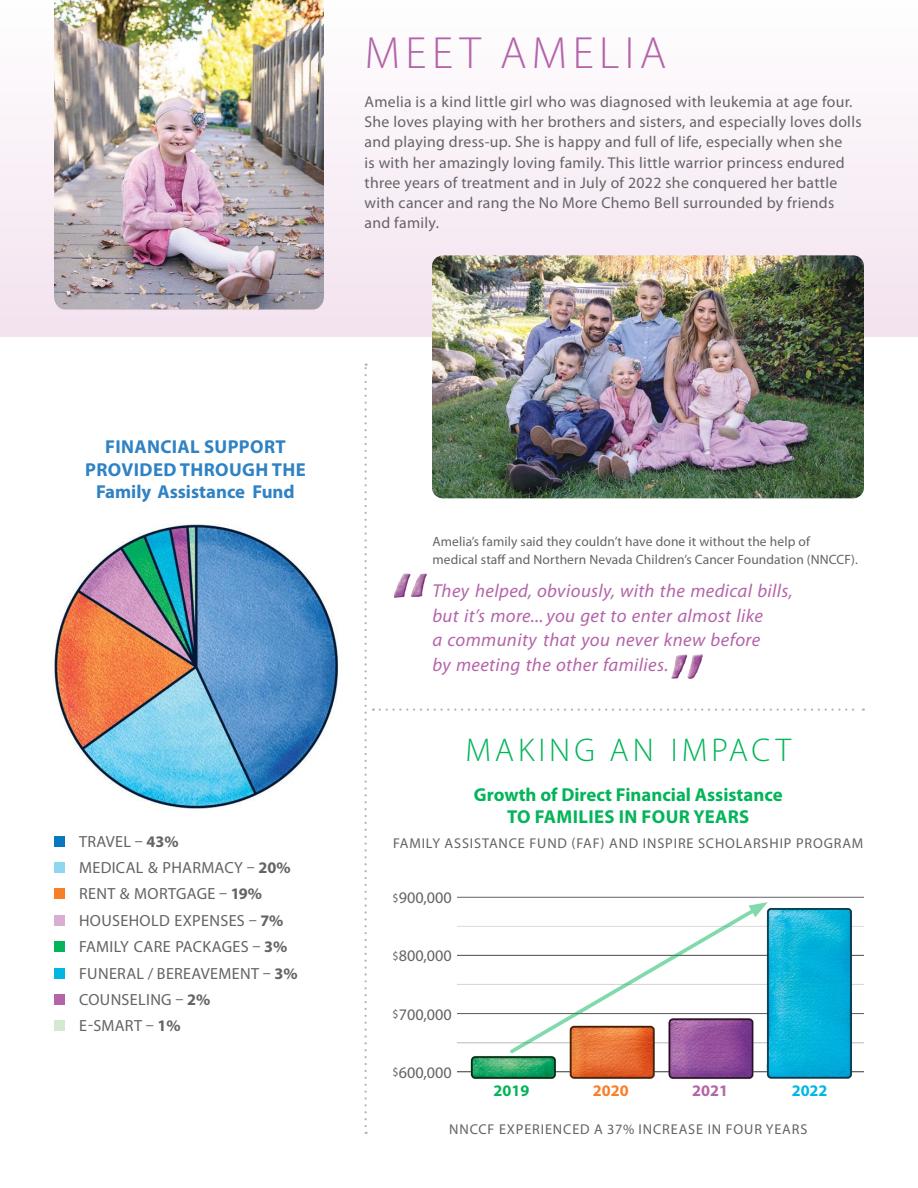
<style>
.page{position:relative;width:918px;height:1188px;background:#fff}
.page>*{position:absolute;margin:0;border:0;box-sizing:border-box;transform-origin:0 0}
.t1{font:300 45.3px "Myriad Pro";letter-spacing:.12em;color:#b464a9}
.t2{font:300 33px "Myriad Pro";letter-spacing:.12em;color:#04b459}
.t3{font:italic 18.75px/24.8px "Myriad Pro";letter-spacing:.02em;color:#b464a9}
.t4{font:700 18.75px/22.5px "Myriad Pro";letter-spacing:.02em;color:#2f82c4;text-align:center}
.t5{font:700 18.75px/22.5px "Myriad Pro";color:#04b459;text-align:center}
.t6{font:16.2px/26.4px "Myriad Pro";letter-spacing:.02em;color:#656365}
.t7{font:700 16.2px "Myriad Pro";color:#04b459}
.t8{font:700 16.2px "Myriad Pro";color:#f87f2a}
.t9{font:700 16.2px "Myriad Pro";color:#b464a9}
.t10{font:700 16.2px "Myriad Pro";color:#00b7e3}
.t11{font:15.75px/20.2px "Myriad Pro";letter-spacing:.02em;color:#656365}
.t12{font:14.25px "Myriad Pro";letter-spacing:.06em;color:#656365}
.t13{font:13.5px/18px "Myriad Pro";letter-spacing:.01em;color:#656365}
.s1{font-weight:700}
.s2{font-size:12.15px}
</style>
<div class="page">
<div style="left:0;top:0;width:918px;height:337px;background:linear-gradient(to bottom,#fefefe,#f3e2ef)"></div>
<svg style="left:364px;top:364px;width:3px;height:762px"></svg>
<img style="left:432px;top:255px;width:432px;height:243px">
<img style="left:54px;top:0;width:270px;height:310px">
<img style="left:53px;top:524px;width:286px;height:286px">
<div style="left:54px;top:941px;width:11px;height:11px;background:#04b459"></div>
<div style="left:54px;top:1020px;width:11px;height:11px;background:#d3ead0"></div>
<div style="left:54px;top:888px;width:11px;height:11px;background:#f87f2a"></div>
<div style="left:54px;top:994px;width:11px;height:11px;background:#b464a9"></div>
<div style="left:54px;top:915px;width:11px;height:11px;background:#d8aed1"></div>
<div style="left:54px;top:968px;width:11px;height:10px;background:#00b7e3"></div>
<div style="left:54px;top:862px;width:11px;height:11px;background:#8dd7f1"></div>
<div style="left:54px;top:836px;width:11px;height:11px;background:#0778be"></div>
<hr style="left:457px;top:897px;width:407px;height:1px;background:#656365">
<hr style="left:457px;top:926px;width:407px;height:1px;background:#dbdadb">
<hr style="left:457px;top:955px;width:407px;height:1px;background:#656365">
<hr style="left:457px;top:984px;width:407px;height:1px;background:#dbdadb">
<hr style="left:457px;top:1013px;width:407px;height:1px;background:#656365">
<hr style="left:457px;top:1042px;width:407px;height:1px;background:#dbdadb">
<hr style="left:457px;top:1071px;width:407px;height:1px;background:#656365">
<img style="left:459px;top:908px;width:400px;height:171px">
<svg style="left:510px;top:902px;width:258px;height:151px"></svg>
<svg style="left:380px;top:708px;width:484px;height:3px"></svg>
<svg style="left:394px;top:573px;width:33px;height:25px"></svg>
<svg style="left:671px;top:654px;width:32px;height:25px"></svg>
<h1 class="t1" style="left:365px;top:26px;width:303px">MEET AMELIA</h1>
<p class="t11" style="left:364px;top:91px;width:499px">Amelia is a kind little girl who was diagnosed with leukemia at age four.<br>She loves playing with her brothers and sisters, and especially loves dolls and playing dress-up. She is happy and full of life, especially when she<br>is with her amazingly loving family. This little warrior princess endured three years of treatment and in July of 2022 she conquered her battle with cancer and rang the No More Chemo Bell surrounded by friends and family.</p>
<p class="t4" style="left:85px;top:435px;width:222px">FINANCIAL SUPPORT<br>PROVIDED THROUGH THE<br>Family Assistance Fund</p>
<p class="t6" style="left:79px;top:828px;width:220px">TRAVEL – <span class="s1">43%<br></span>MEDICAL &amp; PHARMACY – <span class="s1">20%<br></span>RENT &amp; MORTGAGE – <span class="s1">19%<br></span>HOUSEHOLD EXPENSES – <span class="s1">7%<br></span>FAMILY CARE PACKAGES – <span class="s1">3%<br></span>FUNERAL / BEREAVEMENT – <span class="s1">3%<br></span>COUNSELING – <span class="s1">2%<br></span>E-SMART – <span class="s1">1%</span></p>
<p class="t13" style="left:432px;top:532px;width:427px">Amelia’s family said they couldn’t have done it without the help of medical staff and Northern Nevada Children’s Cancer Foundation (NNCCF).</p>
<p class="t3" style="left:432px;top:578px;width:362px">They helped, obviously, with the medical bills, but it’s more... you get to enter almost like<br>a community that you never knew before<br>by meeting the other families.</p>
<h2 class="t2" style="left:466px;top:730px;width:327px">MAKING AN IMPACT</h2>
<p class="t5" style="left:474px;top:782px;width:310px">Growth of Direct Financial Assistance<br>TO FAMILIES IN FOUR YEARS</p>
<p class="t12" style="left:393px;top:835px;width:472px">FAMILY ASSISTANCE FUND (FAF) AND INSPIRE SCHOLARSHIP PROGRAM</p>
<p class="t6" style="left:393px;top:884px;width:61px"><span class="s2">$</span>900,000</p>
<p class="t6" style="left:393px;top:943px;width:61px"><span class="s2">$</span>800,000</p>
<p class="t6" style="left:393px;top:1001px;width:61px"><span class="s2">$</span>700,000</p>
<p class="t6" style="left:393px;top:1059px;width:61px"><span class="s2">$</span>600,000</p>
<p class="t7" style="left:493px;top:1080px;width:37px">2019</p>
<p class="t8" style="left:593px;top:1080px;width:37px">2020</p>
<p class="t9" style="left:692px;top:1080px;width:37px">2021</p>
<p class="t10" style="left:792px;top:1080px;width:37px">2022</p>
<p class="t12" style="left:449px;top:1120px;width:360px">NNCCF EXPERIENCED A 37% INCREASE IN FOUR YEARS</p>
</div>
